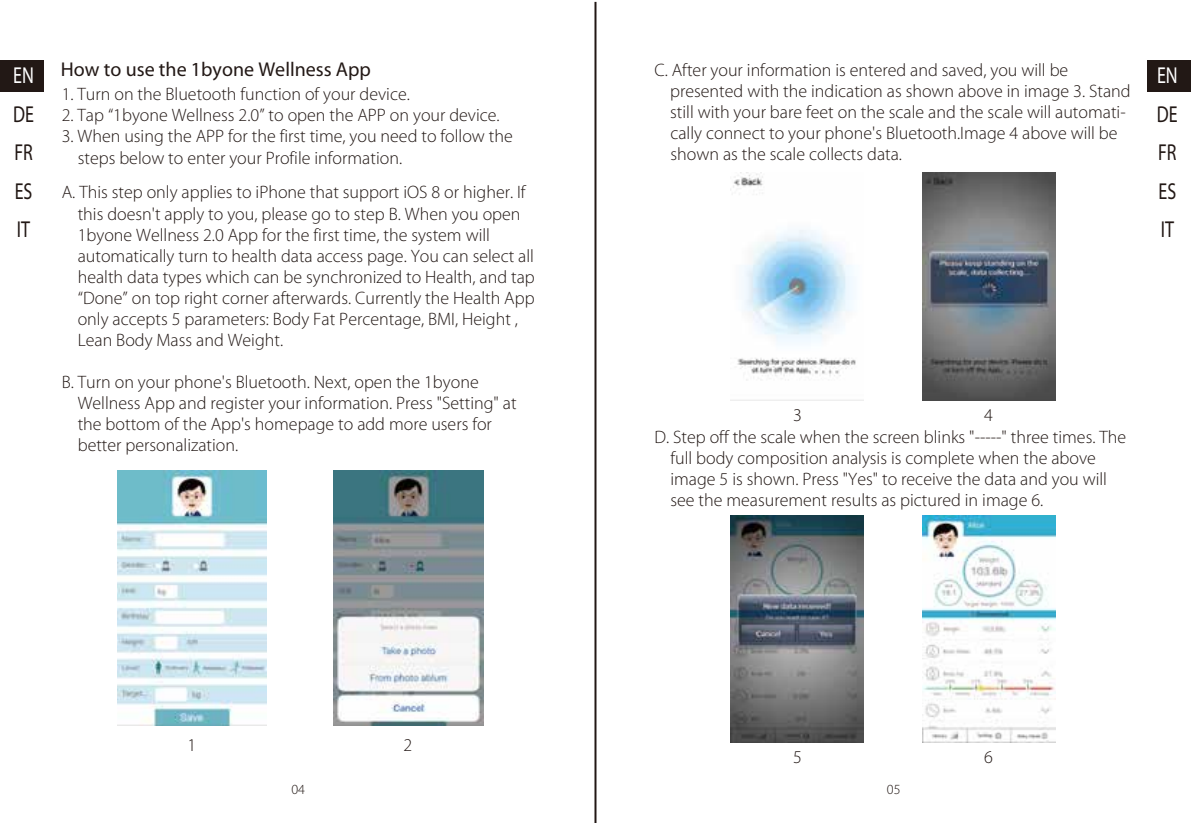
<style>
.page{position:relative;width:1191px;height:823px;background:#fff}
.page>*{position:absolute;margin:0;border:0;box-sizing:border-box;transform-origin:0 0}
.t1{font:23px/38.4px "Adobe Corp ID Myriad Rg";color:#221815;text-align:justify;scale:.78 1}
.t2{font:23px "Adobe Corp ID Myriad Rg";color:#fff;scale:.78 1}
.t3{font:20px "Adobe Corp ID Myriad Rg";color:#221815}
.t4{font:18px/21px "Adobe Corp ID Myriad Lt";color:#221815}
.t5{font:14px "Adobe Corp ID Myriad Lt";color:#221815}
</style>
<div class="page">
<hr style="left:594px;top:2px;width:2px;height:820px;background:#221815">
<img style="left:117px;top:470px;width:149px;height:255px">
<img style="left:334px;top:470px;width:149px;height:255px">
<img style="left:730px;top:173px;width:126px;height:208px">
<img style="left:922px;top:173px;width:133px;height:227px">
<img style="left:730px;top:515px;width:133px;height:227px">
<img style="left:922px;top:515px;width:133px;height:227px">
<div style="left:1147px;top:60px;width:44px;height:31px;background:#221815"></div>
<div style="left:0;top:60px;width:44px;height:31px;background:#221815"></div>
<p class="t2" style="left:13px;top:64px;width:28px">EN</p>
<p class="t1" style="left:13px;top:96px;width:28px">DE FR ES IT</p>
<p class="t3" style="left:61px;top:59px;width:311px">How to use the 1byone Wellness App</p>
<p class="t4" style="left:62px;top:85px;width:350px">1. Turn on the Bluetooth function of your device.</p>
<p class="t4" style="left:62px;top:106px;width:439px">2. Tap “1byone Wellness 2.0” to open the APP on your device.</p>
<p class="t4" style="left:78px;top:127px;width:436px;text-indent:-16px">3. When using the APP for the first time, you need to follow the steps below to enter your Profile information.</p>
<p class="t4" style="left:78px;top:183px;width:458px;text-indent:-16px">A. This step only applies to iPhone that support iOS 8 or higher. If this doesn't apply to you, please go to step B. When you open 1byone Wellness 2.0 App for the first time, the system will automatically turn to health data access page. You can select all health data types which can be synchronized to Health, and tap “Done” on top right corner afterwards. Currently the Health App only accepts 5 parameters: Body Fat Percentage, BMI, Height , Lean Body Mass and Weight.</p>
<p class="t4" style="left:78px;top:372px;width:440px;text-indent:-16px">B. Turn on your phone's Bluetooth. Next, open the 1byone Wellness App and register your information. Press "Setting" at the bottom of the App's homepage to add more users for better personalization.</p>
<p class="t4" style="left:670px;top:60px;width:462px;text-indent:-16px">C. After your information is entered and saved, you will be presented with the indication as shown above in image 3. Stand still with your bare feet on the scale and the scale will automati&shy;cally connect to your phone's Bluetooth.Image 4 above will be shown as the scale collects data.</p>
<p class="t2" style="left:1157px;top:64px;width:28px">EN</p>
<p class="t1" style="left:1157px;top:96px;width:28px">DE FR ES IT</p>
<p class="t4" style="left:793px;top:405px;width:10px">3</p>
<p class="t4" style="left:984px;top:405px;width:10px">4</p>
<p class="t4" style="left:670px;top:427px;width:457px;text-indent:-16px">D. Step off the scale when the screen blinks "-----" three times. The full body composition analysis is complete when the above image 5 is shown. Press "Yes" to receive the data and you will see the measurement results as pictured in image 6.</p>
<p class="t4" style="left:187px;top:735px;width:10px">1</p>
<p class="t4" style="left:403px;top:735px;width:10px">2</p>
<p class="t4" style="left:793px;top:747px;width:10px">5</p>
<p class="t4" style="left:984px;top:747px;width:10px">6</p>
<p class="t5" style="left:291px;top:781px;width:15px">04</p>
<p class="t5" style="left:887px;top:781px;width:15px">05</p>
</div>
